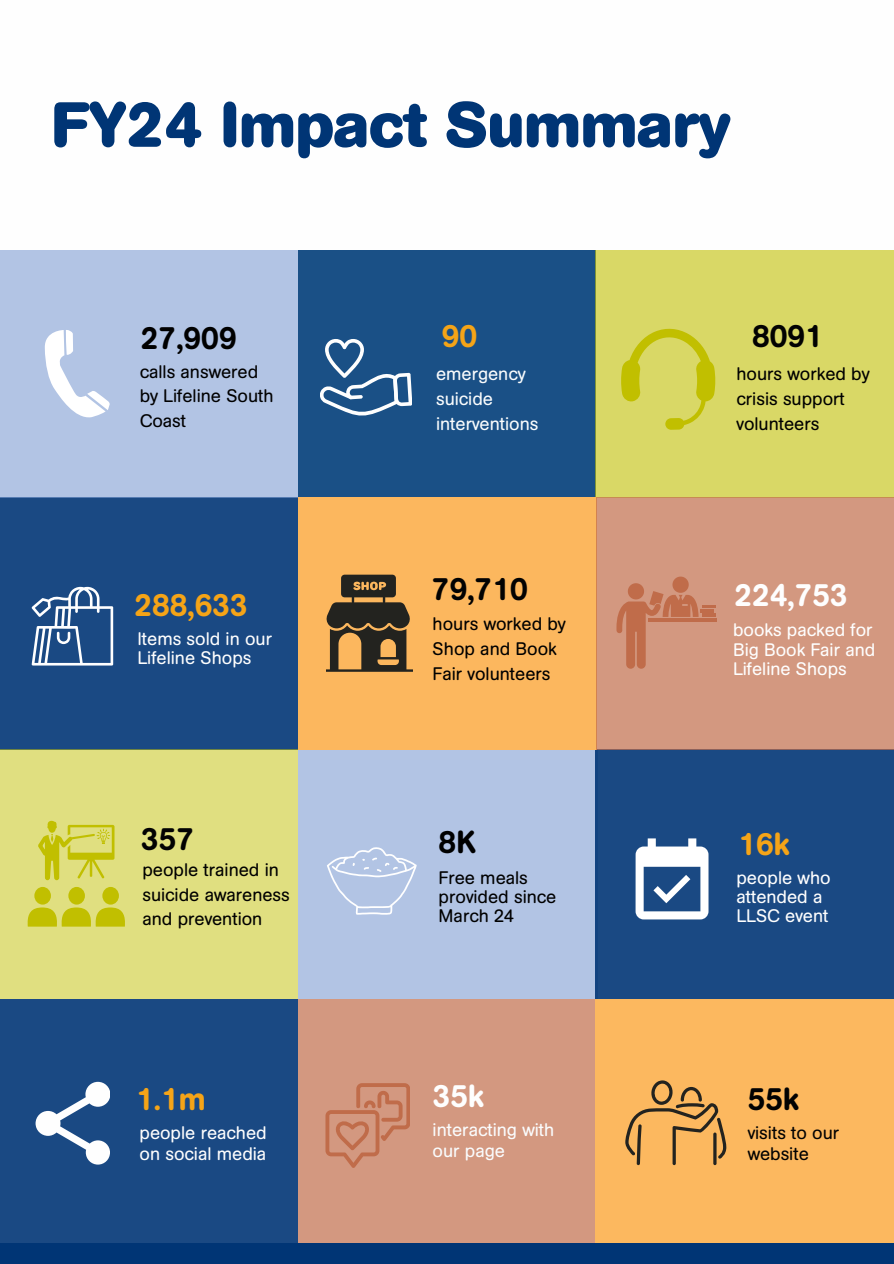
<style>
.page{position:relative;width:894px;height:1264px;background:#fff}
.page>*{position:absolute;margin:0;border:0;box-sizing:border-box;transform-origin:0 0}
.t1{font:700 63px "AG Book Rounded BQ";color:#003575}
.t2{font:500 31.5px "AG Book Rounded BQ";color:#f5a417}
.t3{font:500 31.5px "AG Book Rounded BQ";color:#020202}
.t4{font:500 31.5px "AG Book Rounded BQ";color:#fefefe}
.t5{font:500 31.5px "AG Book Rounded BQ";color:#000}
.t6{font:18px/24.8px "AG Book Rounded BQ";color:#000}
.t7{font:18px/19.2px "AG Book Rounded BQ";color:#fefefe}
.t8{font:18px "AG Book Rounded BQ";color:#fafcfd}
.t9{font:18px "AG Book Rounded BQ";color:#020202}
</style>
<div class="page">
<div style="left:298px;top:221px;width:297px;height:276px;background:#1a5086"></div>
<div style="left:298px;top:749px;width:299px;height:250px;background:#b2c4e4"></div>
<div style="left:595px;top:749px;width:298px;height:250px;background:#1a4983"></div>
<div style="left:0;top:497px;width:298px;height:252px;background:#1a4983"></div>
<div style="left:0;top:221px;width:298px;height:276px;background:#b2c4e4"></div>
<div style="left:0;top:999px;width:298px;height:264px;background:#1a4983"></div>
<div style="left:595px;top:221px;width:298px;height:276px;background:#d9d866"></div>
<div style="left:0;top:749px;width:298px;height:250px;background:#e0df80"></div>
<div style="left:298px;top:497px;width:298px;height:252px;background:#fcb75e"></div>
<div style="left:298px;top:999px;width:298px;height:264px;background:#d39880"></div>
<div style="left:595px;top:497px;width:298px;height:252px;background:#d39880"></div>
<div style="left:595px;top:999px;width:298px;height:264px;background:#fcb85f"></div>
<div style="left:0;top:1243px;width:893px;height:20px;background:#003575"></div>
<div style="left:0;top:0;width:893px;height:249px;background:#fefefe"></div>
<svg style="left:32px;top:587px;width:81px;height:78px"></svg>
<svg style="left:616px;top:576px;width:99px;height:92px"></svg>
<svg style="left:648px;top:617px;width:68px;height:4px"></svg>
<svg style="left:45px;top:330px;width:65px;height:88px"></svg>
<svg style="left:320px;top:339px;width:92px;height:77px"></svg>
<svg style="left:327px;top:574px;width:85px;height:97px"></svg>
<div style="left:68px;top:886px;width:17px;height:18px;background:#c1bf00;border-radius:50%"></div>
<div style="left:34px;top:886px;width:17px;height:18px;background:#c1bf00;border-radius:50%"></div>
<svg style="left:27px;top:907px;width:98px;height:19px"></svg>
<div style="left:102px;top:886px;width:17px;height:18px;background:#c1bf00;border-radius:50%"></div>
<svg style="left:38px;top:820px;width:76px;height:60px"></svg>
<svg style="left:621px;top:328px;width:94px;height:101px"></svg>
<svg style="left:325px;top:1083px;width:85px;height:84px"></svg>
<svg style="left:36px;top:1081px;width:74px;height:83px"></svg>
<svg style="left:625px;top:1080px;width:101px;height:85px"></svg>
<hr style="left:713px;top:1132px;width:3px;height:33px;background:#23231f;border-radius:2px">
<svg style="left:635px;top:838px;width:73px;height:81px"></svg>
<svg style="left:327px;top:847px;width:89px;height:67px"></svg>
<p class="t1" style="left:51px;top:88px;width:680px">FY24 Impact Summary</p>
<h3 class="t5" style="left:141px;top:319px;width:97px">27,909</h3>
<p class="t2" style="left:441px;top:317px;width:37px">90</p>
<h2 class="t3" style="left:752px;top:317px;width:72px">8091</h2>
<p class="t6" style="left:140px;top:359px;width:120px">calls answered</p>
<p class="t6" style="left:140px;top:384px;width:135px">by Lifeline South<br>Coast</p>
<h1 class="t2" style="left:134px;top:587px;width:115px">288,633</h1>
<p class="t7" style="left:137px;top:629px;width:136px">Items sold in our<br>Lifeline Shops</p>
<p class="t3" style="left:141px;top:820px;width:55px">357</p>
<p class="t6" style="left:142px;top:857px;width:149px">people trained in suicide awareness and prevention</p>
<p class="t2" style="left:136px;top:1080px;width:71px">1.1m</p>
<h3 class="t7" style="left:139px;top:1122px;width:129px;line-height:21.3px">people reached on social media</h3>
<p class="t8" style="left:436px;top:363px;width:91px">emergency</p>
<p class="t8" style="left:436px;top:388px;width:58px">suicide</p>
<h3 class="t8" style="left:436px;top:413px;width:104px">interventions</h3>
<p class="t3" style="left:432px;top:571px;width:97px">79,710</p>
<h3 class="t6" style="left:432px;top:611px;width:135px">hours worked by<br>Shop and Book<br>Fair volunteers</h3>
<p class="t5" style="left:438px;top:824px;width:38px">8K</p>
<p class="t6" style="left:438px;top:868px;width:119px;line-height:19.2px">Free meals provided since<br>March 24</p>
<p class="t4" style="left:432px;top:1077px;width:53px">35k</p>
<p class="t8" style="left:432px;top:1119px;width:123px">interacting with</p>
<p class="t8" style="left:432px;top:1140px;width:74px">our page</p>
<h3 class="t6" style="left:736px;top:361px;width:135px">hours worked by</h3>
<p class="t6" style="left:736px;top:386px;width:110px">crisis support</p>
<p class="t6" style="left:736px;top:411px;width:84px">volunteers</p>
<p class="t4" style="left:734px;top:576px;width:115px">224,753</p>
<p class="t7" style="left:732px;top:620px;width:141px">books packed for</p>
<h3 class="t7" style="left:732px;top:639px;width:144px">Big Book Fair and<br>Lifeline Shops</h3>
<p class="t2" style="left:738px;top:826px;width:53px">16k</p>
<p class="t7" style="left:736px;top:868px;width:96px">people who attended a<br>LLSC event</p>
<h3 class="t3" style="left:747px;top:1080px;width:53px">55k</h3>
<p class="t9" style="left:747px;top:1122px;width:93px">visits to our</p>
<p class="t9" style="left:747px;top:1143px;width:63px">website</p>
</div>
